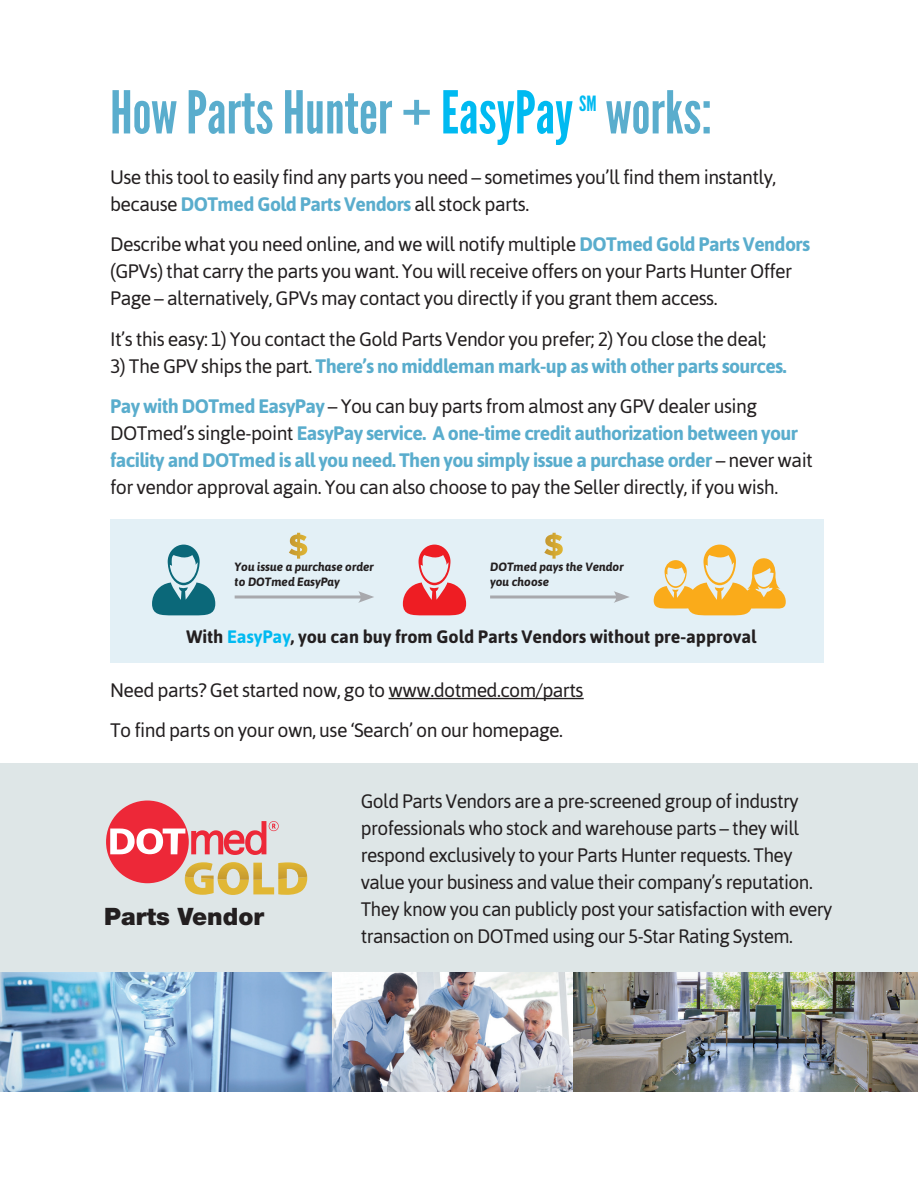
<style>
.page{position:relative;width:918px;height:1188px;background:#fff}
.page>*{position:absolute;margin:0;border:0;box-sizing:border-box;transform-origin:0 0}
.Article_Title{font:58.95px "League Gothic";color:#5aadcd}
.Title_2{font:900 24px "Helvetica Neue LT Std";color:#231f20}
.Article_Title-2{font:21px "League Gothic";color:#00baf1}
.Body{font:19.5px/27px "Asap";letter-spacing:-.03em;color:#231f20}
.Body-2{font:700 19.5px "Asap";letter-spacing:-.03em;color:#5aadcd}
.Body-3{font:700 18px "Asap";letter-spacing:-.005em;color:#231f20}
.Body-4{font:italic 700 12px/15px "Asap";letter-spacing:-.005em;color:#231f20}
.s1{color:#00baf1}
.s2{font-weight:700;color:#5aadcd}
.s3{font-weight:400;color:#231f20}
</style>
<div class="page">
<div style="left:0;top:763px;width:918px;height:257px;background:#dee6e7"></div>
<div style="left:110px;top:519px;width:714px;height:144px;background:#e3f0f6"></div>
<hr style="left:389px;top:698px;width:195px;height:1px;background:#231f20">
<img style="left:0;top:973px;width:571px;height:119px">
<img style="left:571px;top:973px;width:347px;height:119px">
<div style="left:106px;top:801px;width:83px;height:82px;background:#ed2838;border-radius:50%"></div>
<svg style="left:110px;top:829px;width:75px;height:25px"></svg>
<svg style="left:191px;top:821px;width:88px;height:34px"></svg>
<svg style="left:185px;top:862px;width:122px;height:33px"></svg>
<svg style="left:654px;top:545px;width:132px;height:70px"></svg>
<svg style="left:152px;top:545px;width:63px;height:70px"></svg>
<svg style="left:403px;top:545px;width:63px;height:70px"></svg>
<hr style="left:235px;top:596px;width:129px;height:2px;background:#a8a9ad">
<svg style="left:358px;top:591px;width:16px;height:12px"></svg>
<hr style="left:490px;top:596px;width:129px;height:2px;background:#a8a9ad">
<svg style="left:614px;top:591px;width:15px;height:12px"></svg>
<svg style="left:544px;top:533px;width:19px;height:26px"></svg>
<svg style="left:289px;top:533px;width:18px;height:26px"></svg>
<p class="Article_Title" style="left:110px;top:79px;width:465px">How Parts Hunter + <span class="s1">EasyPay</span></p>
<p class="Article_Title-2" style="left:579px;top:91px;width:19px">SM</p>
<p class="Article_Title" style="left:606px;top:79px;width:108px">works:</p>
<p class="Body" style="left:110px;top:163px;width:668px">Use this tool to easily find any parts you need – sometimes you’ll find them instantly, because <span class="s2">DOTmed Gold Parts Vendors</span> all stock parts.</p>
<p class="Body" style="left:110px;top:231px;width:701px">Describe what you need online, and we will notify multiple <span class="s2">DOTmed Gold Parts Vendors </span>(GPVs) that carry the parts you want. You will receive offers on your Parts Hunter Offer<br>Page – alternatively, GPVs may contact you directly if you grant them access.</p>
<p class="Body" style="left:110px;top:325px;width:658px">It’s this easy: 1) You contact the Gold Parts Vendor you prefer; 2) You close the deal;</p>
<p class="Body-2" style="left:110px;top:355px;width:678px"><span class="s3">3) The GPV ships the part.</span> There’s no middleman mark-up as with other parts sources.</p>
<p class="Body" style="left:110px;top:393px;width:704px"><span class="s2">Pay with DOTmed EasyPay</span> – You can buy parts from almost any GPV dealer using DOTmed’s single-point <span class="s2">EasyPay service. A one-time credit authorization between your facility and DOTmed is all you need. Then you simply issue a purchase order</span> – never wait for vendor approval again. You can also choose to pay the Seller directly, if you wish.</p>
<p class="Body-4" style="left:235px;top:560px;width:141px">You issue a purchase order to DOTmed EasyPay</p>
<p class="Body-4" style="left:490px;top:560px;width:135px">DOTmed pays the Vendor you choose</p>
<p class="Body-3" style="left:187px;top:627px;width:571px">With <span class="s1">EasyPay</span>, you can buy from Gold Parts Vendors without pre-approval</p>
<p class="Body" style="left:110px;top:676px;width:475px">Need parts? Get started now, go to www.dotmed.com/parts</p>
<p class="Body" style="left:110px;top:717px;width:454px">To find parts on your own, use ‘Search’ on our homepage.</p>
<p class="Title_2" style="left:104px;top:902px;width:162px">Parts Vendor</p>
<p class="Body" style="left:361px;top:788px;width:473px">Gold Parts Vendors are a pre-screened group of industry professionals who stock and warehouse parts – they will respond exclusively to your Parts Hunter requests. They value your business and value their company’s reputation.<br>They know you can publicly post your satisfaction with every transaction on DOTmed using our 5-Star Rating System.</p>
</div>
